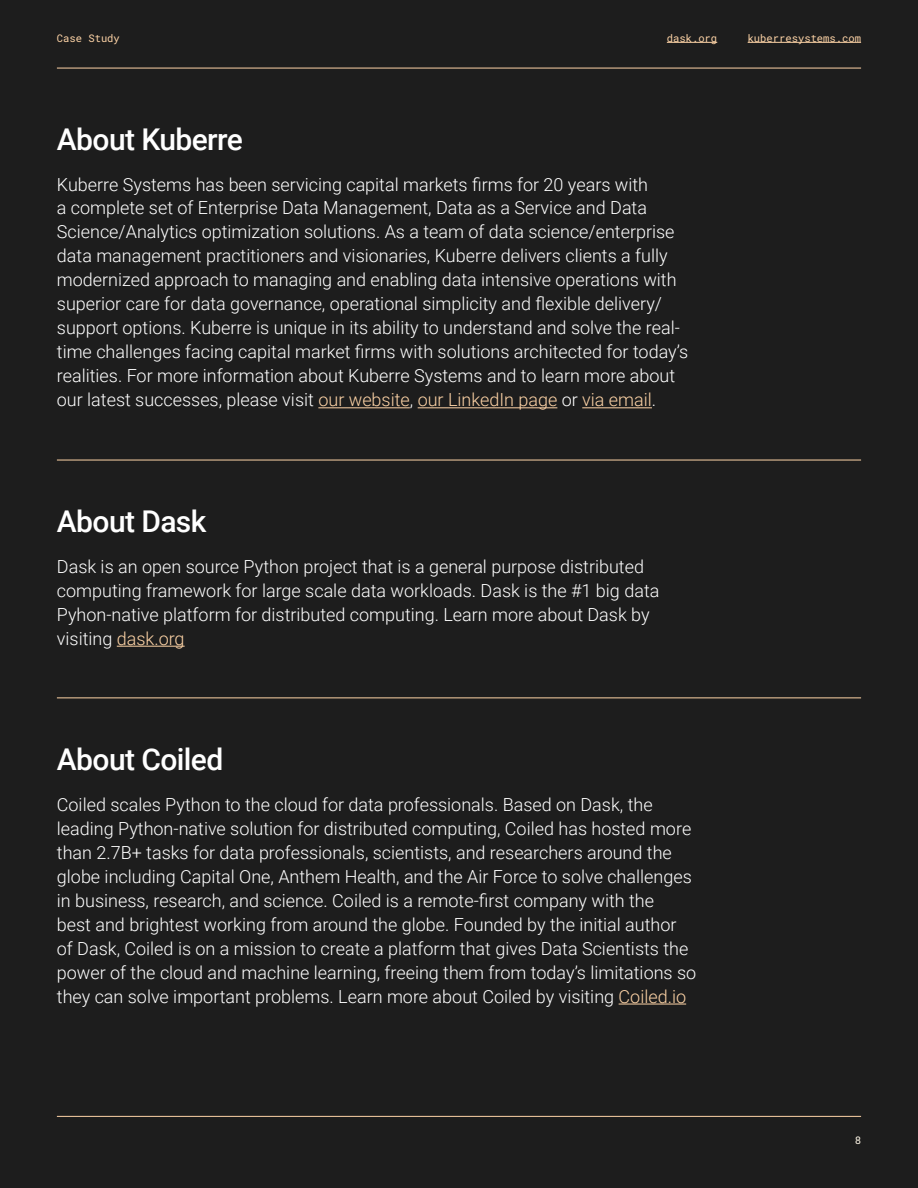
<style>
.page{position:relative;width:918px;height:1188px;background:#1d1d1d}
.page>*{position:absolute;margin:0;border:0;box-sizing:border-box;transform-origin:0 0}
.t1{font:500 30px "Roboto";letter-spacing:-.02em;color:#fff}
.t2{font:300 18px/24px "Roboto";color:#fff}
.t3{font:10.5px "Roboto Mono";color:#fdd3a6}
.t4{font:10.5px "Roboto Mono";color:#fff7e7}
.s1{color:#fdd3a6}
</style>
<div class="page">
<hr style="left:57px;top:68px;width:804px;height:1px;background:#fdd3a6">
<hr style="left:57px;top:1116px;width:804px;height:1px;background:#fdd3a6">
<hr style="left:667px;top:42px;width:50px;height:1px;background:#fdd3a6">
<hr style="left:748px;top:42px;width:113px;height:1px;background:#fdd3a6">
<hr style="left:318px;top:407px;width:92px;height:1px;background:#fdd3a6">
<hr style="left:418px;top:407px;width:139px;height:1px;background:#fdd3a6">
<hr style="left:582px;top:407px;width:70px;height:1px;background:#fdd3a6">
<hr style="left:117px;top:646px;width:68px;height:1px;background:#fdd3a6">
<hr style="left:619px;top:1004px;width:67px;height:1px;background:#fdd3a6">
<hr style="left:57px;top:460px;width:804px;height:1px;background:#fdd3a6">
<hr style="left:57px;top:698px;width:804px;height:1px;background:#fdd3a6">
<p class="t3" style="left:57px;top:31px;width:64px">Case Study</p>
<p class="t3" style="left:667px;top:31px;width:52px">dask.org</p>
<p class="t3" style="left:748px;top:31px;width:115px">kuberresystems.com</p>
<h1 class="t1" style="left:57px;top:118px;width:188px">About Kuberre</h1>
<p class="t2" style="left:57px;top:171px;width:633px">Kuberre Systems has been servicing capital markets firms for 20 years with<br>a complete set of Enterprise Data Management, Data as a Service and Data Science/Analytics optimization solutions. As a team of data science/enterprise data management practitioners and visionaries, Kuberre delivers clients a fully modernized approach to managing and enabling data intensive operations with superior care for data governance, operational simplicity and flexible delivery/ support options. Kuberre is unique in its ability to understand and solve the real&shy;time challenges facing capital market firms with solutions architected for today’s realities. For more information about Kuberre Systems and to learn more about our latest successes, please visit <span class="s1">our website</span>, <span class="s1">our LinkedIn page</span> or <span class="s1">via email</span>.</p>
<h1 class="t1" style="left:57px;top:501px;width:151px">About Dask</h1>
<p class="t2" style="left:57px;top:554px;width:604px">Dask is an open source Python project that is a general purpose distributed computing framework for large scale data workloads. Dask is the #1 big data Pyhon-native platform for distributed computing. Learn more about Dask by visiting <span class="s1">dask.org</span></p>
<h1 class="t1" style="left:57px;top:739px;width:168px">About Coiled</h1>
<p class="t2" style="left:57px;top:792px;width:641px">Coiled scales Python to the cloud for data professionals. Based on Dask, the leading Python-native solution for distributed computing, Coiled has hosted more than 2.7B+ tasks for data professionals, scientists, and researchers around the globe including Capital One, Anthem Health, and the Air Force to solve challenges in business, research, and science. Coiled is a remote-first company with the<br>best and brightest working from around the globe. Founded by the initial author of Dask, Coiled is on a mission to create a platform that gives Data Scientists the power of the cloud and machine learning, freeing them from today’s limitations so they can solve important problems. Learn more about Coiled by visiting <span class="s1">Coiled.io</span></p>
<p class="t4" style="left:855px;top:1132px;width:8px">8</p>
</div>
